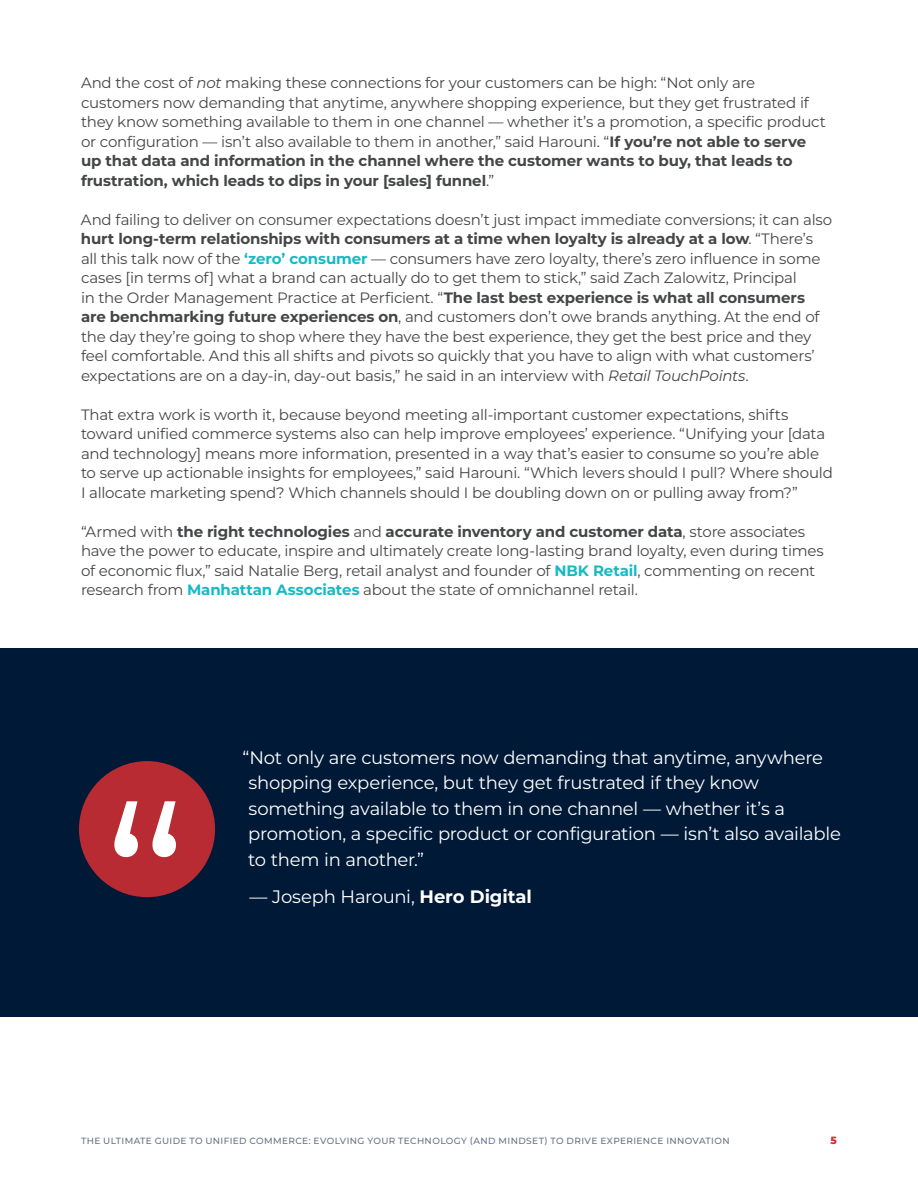
<style>
.page{position:relative;width:918px;height:1188px;background:#fff}
.page>*{position:absolute;margin:0;border:0;box-sizing:border-box;transform-origin:0 0}
.t1{font:18px/25.5px "Montserrat";letter-spacing:-.015em;color:#fff}
.t2{font:15px/19.5px "Montserrat";letter-spacing:-.015em;color:#454647}
.t3{font:800 10.5px "Montserrat";color:#d52a2f}
.t4{font:500 9px "Montserrat";letter-spacing:.04em;color:#667586}
.s1{font-style:italic}
.s2{font-weight:700}
.s3{font-weight:700;color:#16bac5}
</style>
<div class="page">
<div style="left:0;top:648px;width:918px;height:368px;background:#001936"></div>
<div style="left:79px;top:761px;width:136px;height:136px;background:#b82b33;border-radius:50%"></div>
<svg style="left:114px;top:801px;width:62px;height:56px"></svg>
<p class="t2" style="left:81px;top:73px;width:746px">And the cost of <span class="s1">not</span> making these connections for your customers can be high: “Not only are customers now demanding that anytime, anywhere shopping experience, but they get frustrated if they know something available to them in one channel — whether it’s a promotion, a specific product or configuration — isn’t also available to them in another,” said Harouni. “<span class="s2">If you’re not able to serve up that data and information in the channel where the customer wants to buy, that leads to frustration, which leads to dips in your [sales] funnel</span>.”</p>
<p class="t2" style="left:81px;top:209px;width:753px">And failing to deliver on consumer expectations doesn’t just impact immediate conversions; it can also <span class="s2">hurt long-term relationships with consumers at a time when loyalty is already at a low</span>. “There’s all this talk now of the <span class="s3">‘zero’ consumer</span> — consumers have zero loyalty, there’s zero influence in some cases [in terms of] what a brand can actually do to get them to stick,” said Zach Zalowitz, Principal<br>in the Order Management Practice at Perficient. “<span class="s2">The last best experience is what all consumers are benchmarking future experiences on</span>, and customers don’t owe brands anything. At the end of the day they’re going to shop where they have the best experience, they get the best price and they feel comfortable. And this all shifts and pivots so quickly that you have to align with what customers’ expectations are on a day-in, day-out basis,” he said in an interview with <span class="s1">Retail TouchPoints</span>.</p>
<p class="t2" style="left:81px;top:404px;width:753px">That extra work is worth it, because beyond meeting all-important customer expectations, shifts toward unified commerce systems also can help improve employees’ experience. “Unifying your [data and technology] means more information, presented in a way that’s easier to consume so you’re able to serve up actionable insights for employees,” said Harouni. “Which levers should I pull? Where should I allocate marketing spend? Which channels should I be doubling down on or pulling away from?”</p>
<p class="t2" style="left:81px;top:521px;width:744px">“Armed with <span class="s2">the right technologies</span> and <span class="s2">accurate inventory and customer data</span>, store associates have the power to educate, inspire and ultimately create long-lasting brand loyalty, even during times of economic flux,” said Natalie Berg, retail analyst and founder of <span class="s3">NBK Retail</span>, commenting on recent research from <span class="s3">Manhattan Associates</span> about the state of omnichannel retail.</p>
<p class="t1" style="left:248px;top:744px;width:594px;text-indent:-6px">“Not only are customers now demanding that anytime, anywhere shopping experience, but they get frustrated if they know something available to them in one channel — whether it’s a promotion, a specific product or configuration — isn’t also available to them in another.”</p>
<p class="t1" style="left:250px;top:884px;width:284px">— Joseph Harouni, <span class="s2">Hero Digital</span></p>
<p class="t4" style="left:81px;top:1135px;width:650px">THE ULTIMATE GUIDE TO UNIFIED COMMERCE: EVOLVING YOUR TECHNOLOGY (AND MINDSET) TO DRIVE EXPERIENCE INNOVATION</p>
<p class="t3" style="left:831px;top:1133px;width:8px">5</p>
</div>
